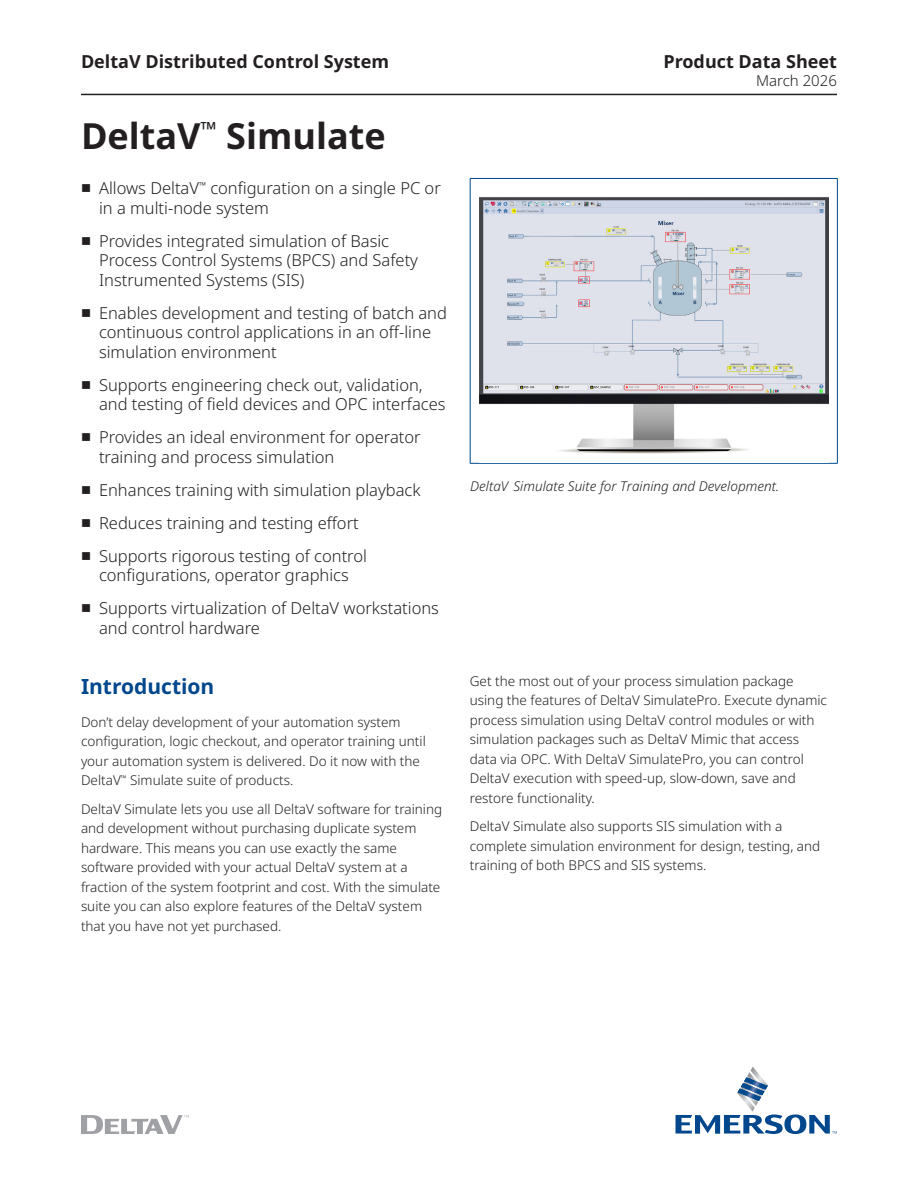
<style>
.page{position:relative;width:918px;height:1188px;background:#fff}
.page>*{position:absolute;margin:0;border:0;box-sizing:border-box;transform-origin:0 0}
.Document_Title{font:700 36px "Noto Sans";color:#231f20}
.Subhead_1{font:700 21px "Noto Sans";color:#01478d}
.t1{font:700 18px "Noto Sans";color:#231f20}
.t2{font:300 16.5px/19.5px "Noto Sans";color:#231f20}
.t3{font:300 15px "Noto Sans";color:#231f20}
.Body_Text{font:300 13.5px/19.5px "Noto Sans";color:#231f20}
.Image_Illustration_Caption{font:italic 300 13.5px "Noto Sans";color:#231f20}
</style>
<div class="page">
<hr style="left:81px;top:94px;width:756px;height:1px;background:#231f20">
<svg style="left:81px;top:1115px;width:108px;height:19px"></svg>
<svg style="left:676px;top:1066px;width:161px;height:68px"></svg>
<hr style="left:470px;top:178px;width:368px;height:1px;background:#01478d">
<hr style="left:470px;top:179px;width:1px;height:284px;background:#01478d">
<hr style="left:837px;top:179px;width:1px;height:284px;background:#01478d">
<hr style="left:470px;top:463px;width:368px;height:1px;background:#01478d">
<img style="left:479px;top:197px;width:349px;height:257px">
<h3 class="t1" style="left:81px;top:51px;width:310px">DeltaV Distributed Control System</h3>
<h3 class="t1" style="left:663px;top:51px;width:175px">Product Data Sheet</h3>
<p class="Document_Title" style="left:81px;top:115px;width:306px">DeltaV<sup>™</sup> Simulate</p>
<p class="t2" style="left:99px;top:179px;width:343px">Allows DeltaV<sup>™</sup> configuration on a single PC or in a multi-node system</p>
<p class="t2" style="left:99px;top:231px;width:320px">Provides integrated simulation of Basic<br>Process Control Systems (BPCS) and Safety<br>Instrumented Systems (SIS)</p>
<p class="t2" style="left:99px;top:303px;width:349px">Enables development and testing of batch and continuous control applications in an off-line simulation environment</p>
<p class="t2" style="left:99px;top:375px;width:348px">Supports engineering check out, validation, and testing of field devices and OPC interfaces</p>
<p class="t2" style="left:99px;top:428px;width:323px">Provides an ideal environment for operator training and process simulation</p>
<p class="t2" style="left:99px;top:480px;width:323px">Enhances training with simulation playback</p>
<p class="t2" style="left:99px;top:513px;width:261px">Reduces training and testing effort</p>
<p class="t2" style="left:99px;top:546px;width:270px">Supports rigorous testing of control configurations, operator graphics</p>
<p class="t2" style="left:99px;top:599px;width:341px">Supports virtualization of DeltaV workstations and control hardware</p>
<p class="Subhead_1" style="left:81px;top:674px;width:135px">Introduction</p>
<p class="Body_Text" style="left:81px;top:712px;width:346px">Don’t delay development of your automation system configuration, logic checkout, and operator training until your automation system is delivered. Do it now with the DeltaV<sup>™</sup> Simulate suite of products.</p>
<p class="Body_Text" style="left:81px;top:799px;width:363px">DeltaV Simulate lets you use all DeltaV software for training and development without purchasing duplicate system hardware. This means you can use exactly the same software provided with your actual DeltaV system at a fraction of the system footprint and cost. With the simulate suite you can also explore features of the DeltaV system that you have not yet purchased.</p>
<p class="t3" style="left:756px;top:72px;width:82px">March 2026</p>
<p class="Image_Illustration_Caption" style="left:470px;top:477px;width:310px">DeltaV Simulate Suite for Training and Development.</p>
<p class="Body_Text" style="left:470px;top:671px;width:359px">Get the most out of your process simulation package using the features of DeltaV SimulatePro. Execute dynamic process simulation using DeltaV control modules or with simulation packages such as DeltaV Mimic that access data via OPC. With DeltaV SimulatePro, you can control DeltaV execution with speed-up, slow-down, save and restore functionality.</p>
<p class="Body_Text" style="left:470px;top:817px;width:352px">DeltaV Simulate also supports SIS simulation with a complete simulation environment for design, testing, and training of both BPCS and SIS systems.</p>
</div>
